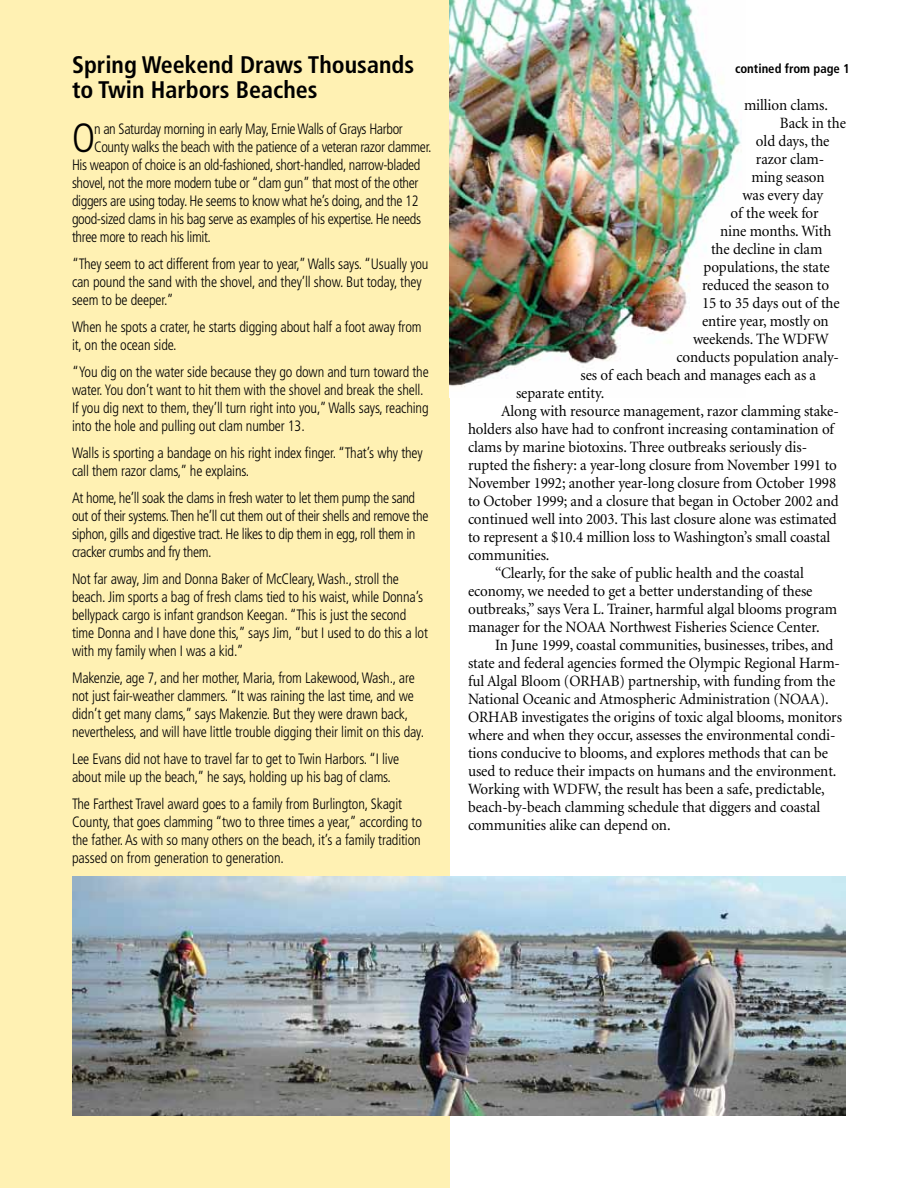
<style>
.page{position:relative;width:918px;height:1188px;background:#fff}
.page>*{position:absolute;margin:0;border:0;box-sizing:border-box;transform-origin:0 0}
.t1{font:300 condensed 40.8px "Frutiger";color:#000;scale:.95 1}
.t2{font:700 condensed 24px/25.5px "Frutiger";color:#000}
.t3{font:15.75px "Minion";letter-spacing:-.005em;color:#000;scale:.95 1}
.t4{font:300 condensed 15px/18px "Frutiger";letter-spacing:-.01em;color:#000;scale:.95 1}
.t5{font:700 condensed 12.75px "Frutiger";color:#000}
</style>
<div class="page">
<div style="left:0;top:0;width:450px;height:1188px;background:#fff1b3"></div>
<img style="left:450px;top:0;width:291px;height:387px">
<img style="left:72px;top:876px;width:774px;height:240px">
<h2 class="t2" style="left:72px;top:52px;width:344px">Spring Weekend Draws Thousands to Twin Harbors Beaches</h2>
<h1 class="t1" style="left:72px;top:115px;width:26px">O</h1>
<p class="t4" style="left:94px;top:120px;width:327px">n an Saturday morning in early May, Ernie Walls of Grays Harbor</p>
<p class="t4" style="left:94px;top:138px;width:357px">County walks the beach with the patience of a veteran razor clammer.</p>
<p class="t4" style="left:72px;top:156px;width:368px">His weapon of choice is an old-fashioned, short-handled, narrow-bladed</p>
<p class="t4" style="left:72px;top:174px;width:366px">shovel, not the more modern tube or “clam gun” that most of the other</p>
<p class="t4" style="left:72px;top:192px;width:366px">diggers are using today. He seems to know what he’s doing, and the 12</p>
<p class="t4" style="left:72px;top:210px;width:369px">good-sized clams in his bag serve as examples of his expertise. He needs</p>
<p class="t4" style="left:72px;top:228px;width:148px">three more to reach his limit.</p>
<p class="t4" style="left:72px;top:255px;width:377px">“They seem to act different from year to year,” Walls says. “Usually you can pound the sand with the shovel, and they’ll show. But today, they seem to be deeper.”</p>
<p class="t4" style="left:72px;top:318px;width:370px">When he spots a crater, he starts digging about half a foot away from it, on the ocean side.</p>
<p class="t4" style="left:72px;top:363px;width:377px">“You dig on the water side because they go down and turn toward the water. You don’t want to hit them with the shovel and break the shell.<br>If you dig next to them, they’ll turn right into you,” Walls says, reaching into the hole and pulling out clam number 13.</p>
<p class="t4" style="left:72px;top:444px;width:371px">Walls is sporting a bandage on his right index finger. “That’s why they call them razor clams,” he explains.</p>
<p class="t4" style="left:72px;top:489px;width:377px">At home, he’ll soak the clams in fresh water to let them pump the sand out of their systems. Then he’ll cut them out of their shells and remove the siphon, gills and digestive tract. He likes to dip them in egg, roll them in cracker crumbs and fry them.</p>
<p class="t4" style="left:72px;top:570px;width:376px">Not far away, Jim and Donna Baker of McCleary, Wash., stroll the beach. Jim sports a bag of fresh clams tied to his waist, while Donna’s bellypack cargo is infant grandson Keegan. “This is just the second time Donna and I have done this,” says Jim, “but I used to do this a lot with my family when I was a kid.”</p>
<p class="t4" style="left:72px;top:669px;width:372px">Makenzie, age 7, and her mother, Maria, from Lakewood, Wash., are not just fair-weather clammers. “It was raining the last time, and we didn’t get many clams,” says Makenzie. But they were drawn back, nevertheless, and will have little trouble digging their limit on this day.</p>
<p class="t4" style="left:72px;top:750px;width:346px">Lee Evans did not have to travel far to get to Twin Harbors. “I live about mile up the beach,” he says, holding up his bag of clams.</p>
<p class="t4" style="left:72px;top:795px;width:370px">The Farthest Travel award goes to a family from Burlington, Skagit County, that goes clamming “two to three times a year,” according to the father. As with so many others on the beach, it’s a family tradition passed on from generation to generation.</p>
<p class="t5" style="left:735px;top:61px;width:116px">contined from page 1</p>
<p class="t3" style="left:744px;top:97px;width:90px">million clams.</p>
<p class="t3" style="left:780px;top:115px;width:71px">Back in the</p>
<p class="t3" style="left:756px;top:133px;width:79px">old days, the</p>
<p class="t3" style="left:756px;top:151px;width:73px">razor clam-</p>
<p class="t3" style="left:751px;top:169px;width:79px">ming season</p>
<p class="t3" style="left:743px;top:187px;width:86px">was every day</p>
<p class="t3" style="left:731px;top:205px;width:94px">of the week for</p>
<p class="t3" style="left:720px;top:223px;width:119px">nine months. With</p>
<p class="t3" style="left:711px;top:241px;width:119px">the decline in clam</p>
<p class="t3" style="left:704px;top:259px;width:134px">populations, the state</p>
<p class="t3" style="left:702px;top:277px;width:135px">reduced the season to</p>
<p class="t3" style="left:702px;top:295px;width:147px">15 to 35 days out of the</p>
<p class="t3" style="left:702px;top:313px;width:135px">entire year, mostly on</p>
<p class="t3" style="left:693px;top:331px;width:145px">weekends. The WDFW</p>
<p class="t3" style="left:677px;top:349px;width:173px">conducts population analy-</p>
<p class="t3" style="left:581px;top:367px;width:250px">ses of each beach and manages each as a</p>
<p class="t3" style="left:516px;top:385px;width:95px">separate entity.</p>
<p class="t3" style="left:501px;top:403px;width:357px">Along with resource management, razor clamming stake-</p>
<p class="t3" style="left:468px;top:421px;width:387px">holders also have had to confront increasing contamination of</p>
<p class="t3" style="left:468px;top:439px;width:359px">clams by marine biotoxins. Three outbreaks seriously dis-</p>
<p class="t3" style="left:468px;top:457px;width:390px">rupted the fishery: a year-long closure from November 1991 to</p>
<p class="t3" style="left:468px;top:475px;width:389px">November 1992; another year-long closure from October 1998</p>
<p class="t3" style="left:468px;top:493px;width:392px">to October 1999; and a closure that began in October 2002 and</p>
<p class="t3" style="left:468px;top:511px;width:390px">continued well into 2003. This last closure alone was estimated</p>
<p class="t3" style="left:468px;top:529px;width:383px">to represent a $10.4 million loss to Washington’s small coastal</p>
<p class="t3" style="left:468px;top:547px;width:87px">communities.</p>
<p class="t3" style="left:495px;top:565px;width:327px">“Clearly, for the sake of public health and the coastal</p>
<p class="t3" style="left:468px;top:583px;width:364px">economy, we needed to get a better understanding of these</p>
<p class="t3" style="left:468px;top:601px;width:390px">outbreaks,” says Vera L. Trainer, harmful algal blooms program</p>
<p class="t3" style="left:468px;top:619px;width:372px">manager for the NOAA Northwest Fisheries Science Center.</p>
<p class="t3" style="left:495px;top:637px;width:358px">In June 1999, coastal communities, businesses, tribes, and</p>
<p class="t3" style="left:468px;top:655px;width:393px">state and federal agencies formed the Olympic Regional Harm-</p>
<p class="t3" style="left:468px;top:673px;width:388px">ful Algal Bloom (ORHAB) partnership, with funding from the</p>
<p class="t3" style="left:468px;top:691px;width:381px">National Oceanic and Atmospheric Administration (NOAA).</p>
<p class="t3" style="left:468px;top:709px;width:395px">ORHAB investigates the origins of toxic algal blooms, monitors</p>
<p class="t3" style="left:468px;top:727px;width:389px">where and when they occur, assesses the environmental condi-</p>
<p class="t3" style="left:468px;top:745px;width:381px">tions conducive to blooms, and explores methods that can be</p>
<p class="t3" style="left:468px;top:763px;width:389px">used to reduce their impacts on humans and the environment.</p>
<p class="t3" style="left:468px;top:781px;width:377px">Working with WDFW, the result has been a safe, predictable,</p>
<p class="t3" style="left:468px;top:799px;width:372px">beach-by-beach clamming schedule that diggers and coastal</p>
<p class="t3" style="left:468px;top:817px;width:215px">communities alike can depend on.</p>
</div>
